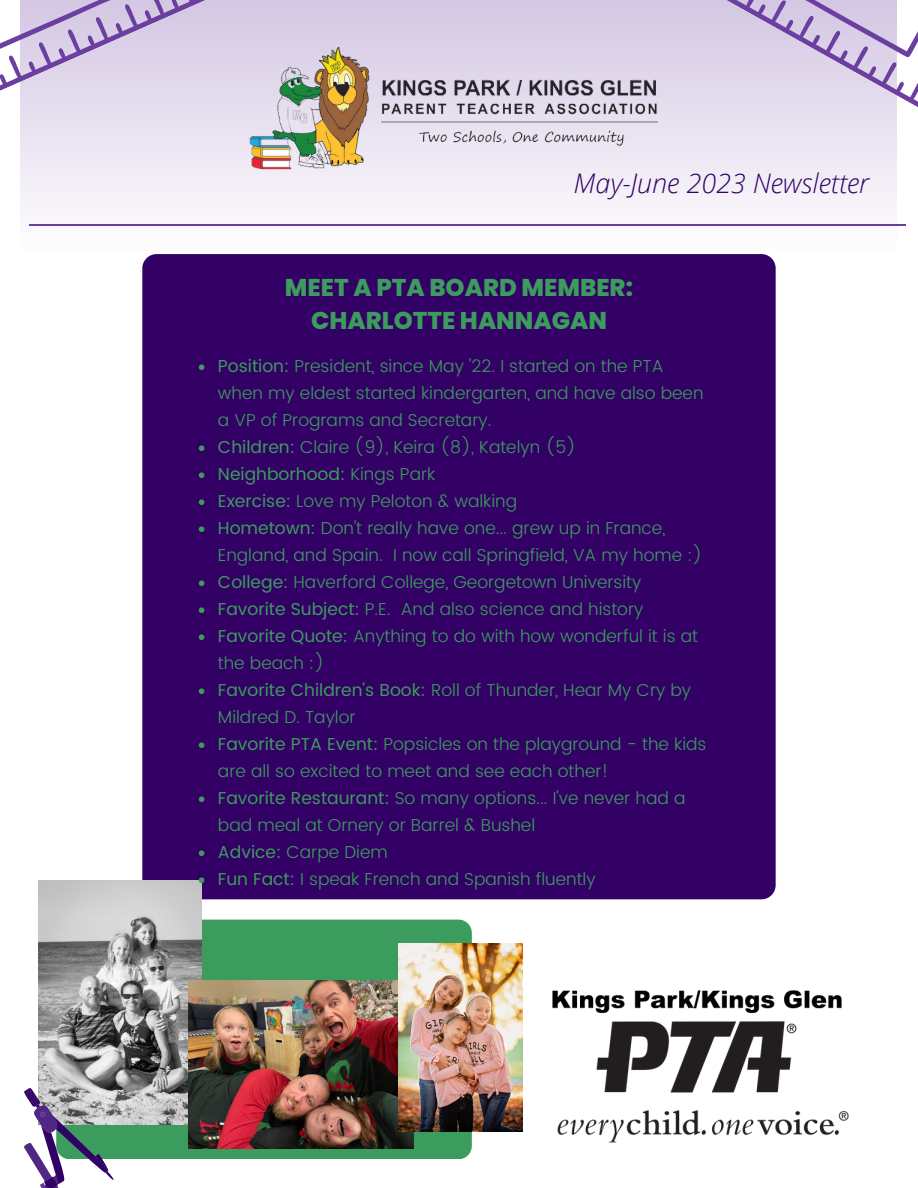
<style>
.page{position:relative;width:918px;height:1188px;background:#fff}
.page>*{position:absolute;margin:0;border:0;box-sizing:border-box;transform-origin:0 0}
.t1{font:italic 300 27px "Open Sans";color:#306}
.t2{font:800 24.3px/33.8px "Poppins";color:#3c9c5d;text-align:center}
.t3{font:300 17.25px/27px "Poppins";color:#3c9c5d}
.s1{font-weight:400}
</style>
<div class="page">
<div style="left:142px;top:254px;width:634px;height:645px;background:#306;border-radius:14px"></div>
<div style="left:56px;top:920px;width:416px;height:239px;background:#3c9c5d;border-radius:13px"></div>
<svg style="left:21px;top:102px;width:876px;height:124px;fill:#efeaf4"></svg>
<hr style="left:30px;top:224px;width:876px;height:1px;background:#6b3fa0">
<svg style="left:0;top:0;width:189px;height:102px;background:#d1c4e1"></svg>
<svg style="left:730px;top:0;width:188px;height:112px;background:#d2c5e2"></svg>
<img style="left:189px;top:0;width:541px;height:224px">
<img style="left:552px;top:990px;width:297px;height:153px">
<img style="left:38px;top:880px;width:163px;height:244px">
<svg style="left:23px;top:1075px;width:95px;height:113px"></svg>
<img style="left:189px;top:980px;width:225px;height:169px">
<img style="left:398px;top:944px;width:125px;height:187px">
<svg style="left:199px;top:364px;width:5px;height:6px"></svg>
<svg style="left:199px;top:445px;width:5px;height:6px"></svg>
<svg style="left:199px;top:472px;width:5px;height:6px"></svg>
<svg style="left:199px;top:499px;width:5px;height:6px"></svg>
<svg style="left:199px;top:526px;width:5px;height:6px"></svg>
<svg style="left:199px;top:580px;width:5px;height:6px"></svg>
<svg style="left:199px;top:607px;width:5px;height:6px"></svg>
<svg style="left:199px;top:634px;width:5px;height:6px"></svg>
<svg style="left:199px;top:688px;width:5px;height:6px"></svg>
<svg style="left:199px;top:742px;width:5px;height:6px"></svg>
<svg style="left:199px;top:796px;width:5px;height:6px"></svg>
<svg style="left:199px;top:850px;width:5px;height:6px"></svg>
<svg style="left:199px;top:877px;width:5px;height:6px"></svg>
<h1 class="t1" style="left:574px;top:164px;width:297px">May-June 2023 Newsletter</h1>
<h2 class="t2" style="left:285px;top:270px;width:350px">MEET A PTA BOARD MEMBER:<br>CHARLOTTE HANNAGAN</h2>
<p class="t3" style="left:218px;top:353px;width:490px"><span class="s1">Position:</span> President, since May '22. I started on the PTA when my eldest started kindergarten, and have also been a VP of Programs and Secretary.<br><span class="s1">Children:</span> Claire (9), Keira (8), Katelyn (5)<br><span class="s1">Neighborhood:</span> Kings Park<br><span class="s1">Exercise:</span> Love my Peloton &amp; walking<br><span class="s1">Hometown:</span> Don't really have one... grew up in France, England, and Spain. I now call Springfield, VA my home :)<br><span class="s1">College:</span> Haverford College, Georgetown University <span class="s1">Favorite Subject:</span> P.E. And also science and history <span class="s1">Favorite Quote:</span> Anything to do with how wonderful it is at the beach :)<br><span class="s1">Favorite Children's Book:</span> Roll of Thunder, Hear My Cry by Mildred D. Taylor<br><span class="s1">Favorite PTA Event:</span> Popsicles on the playground - the kids are all so excited to meet and see each other!<br><span class="s1">Favorite Restaurant:</span> So many options... I've never had a bad meal at Ornery or Barrel &amp; Bushel<br><span class="s1">Advice:</span> Carpe Diem<br><span class="s1">Fun Fact:</span> I speak French and Spanish fluently</p>
</div>
